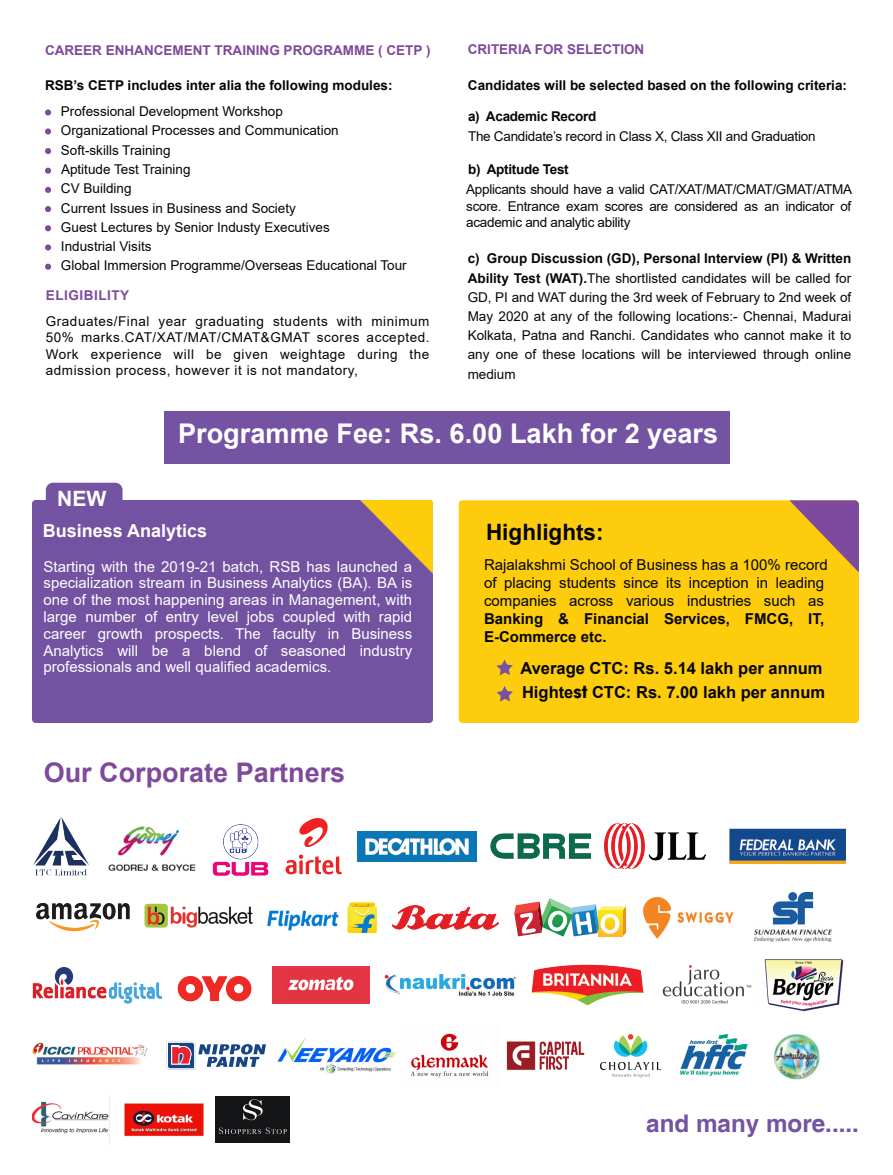
<style>
.page{position:relative;width:893px;height:1175px;background:#fff}
.page>*{position:absolute;margin:0;border:0;box-sizing:border-box;transform-origin:0 0}
.t1{font:700 27.15px "Arial";color:#fff}
.t2{font:700 27px "Arial";color:#7f499c}
.t3{font:700 24.15px "Helvetica";color:#7453a2}
.t4{font:700 22.5px "Arial";color:#050504}
.t5{font:700 21.15px "Arial";color:#fff}
.t6{font:700 18px "Arial";color:#fff}
.t7{font:700 16.5px/24.5px "Arial";color:#050504}
.t8{font:15px/16.8px "Arial";color:#fff;text-align:justify}
.t9{font:15px/18px "Arial";color:#050504}
.t10{font:700 15px/18px "Arial";color:#050504}
.t11{font:13.5px/19.2px "Arial";letter-spacing:-.02em;color:#070806;text-align:justify}
.t12{font:13.5px/19.2px "Arial";color:#050504}
.t13{font:700 13.5px "Arial";color:#050504}
.t14{font:700 13.5px "Arial";color:#7f499c}
.t15{font:700 13.5px "Arial";letter-spacing:-.02em;color:#070806}
.t16{font:700 13.5px "Arial";color:#7e4a9d}
.t17{font:700 13.5px "Arial";letter-spacing:.04em;color:#7e4a9d}
.s1{font-weight:700}
.s2{font-family:"Avant Garde"}
</style>
<div class="page">
<svg style="left:45px;top:109px;width:6px;height:6px"></svg>
<svg style="left:45px;top:128px;width:6px;height:6px"></svg>
<svg style="left:45px;top:148px;width:6px;height:6px"></svg>
<svg style="left:45px;top:168px;width:6px;height:6px"></svg>
<svg style="left:45px;top:187px;width:6px;height:6px"></svg>
<svg style="left:45px;top:206px;width:6px;height:6px"></svg>
<svg style="left:45px;top:225px;width:6px;height:6px"></svg>
<svg style="left:45px;top:244px;width:6px;height:6px"></svg>
<div style="left:45px;top:263px;width:6px;height:7px;background:#7f499c;border-radius:50%"></div>
<div style="left:32px;top:500px;width:400px;height:223px;background:#7352a1"></div>
<img style="left:361px;top:500px;width:71px;height:74px">
<div style="left:458px;top:500px;width:400px;height:223px;background:#fdcc0c;border-radius:3px"></div>
<svg style="left:789px;top:500px;width:69px;height:72px"></svg>
<svg style="left:496px;top:659px;width:17px;height:16px"></svg>
<svg style="left:496px;top:686px;width:17px;height:15px"></svg>
<div style="left:46px;top:482px;width:76px;height:27px;background:#7453a2;border-radius:7px"></div>
<div style="left:163px;top:411px;width:566px;height:52px;background:#7453a2"></div>
<img style="left:773px;top:1034px;width:47px;height:46px">
<div style="left:272px;top:966px;width:97px;height:37px;background:#e33544"></div>
<img style="left:288px;top:976px;width:66px;height:15px">
<img style="left:267px;top:902px;width:110px;height:31px">
<svg style="left:514px;top:898px;width:112px;height:38px"></svg>
<img style="left:531px;top:964px;width:112px;height:41px">
<img style="left:33px;top:967px;width:128px;height:36px">
<img style="left:764px;top:959px;width:80px;height:52px">
<img style="left:506px;top:1041px;width:79px;height:29px">
<img style="left:600px;top:1034px;width:62px;height:44px">
<img style="left:410px;top:1033px;width:79px;height:45px">
<img style="left:385px;top:974px;width:131px;height:22px">
<img style="left:754px;top:892px;width:77px;height:49px">
<img style="left:642px;top:897px;width:92px;height:41px">
<img style="left:277px;top:1037px;width:119px;height:37px">
<img style="left:33px;top:817px;width:56px;height:58px">
<img style="left:108px;top:826px;width:88px;height:45px">
<svg style="left:299px;top:818px;width:29px;height:29px"></svg>
<svg style="left:285px;top:854px;width:56px;height:20px"></svg>
<svg style="left:166px;top:1041px;width:100px;height:28px"></svg>
<img style="left:393px;top:905px;width:105px;height:24px">
<img style="left:680px;top:1034px;width:68px;height:42px">
<img style="left:212px;top:824px;width:57px;height:52px">
<img style="left:662px;top:965px;width:90px;height:39px">
<img style="left:177px;top:976px;width:75px;height:26px">
<img style="left:36px;top:902px;width:94px;height:30px">
<img style="left:33px;top:1042px;width:115px;height:23px">
<img style="left:144px;top:903px;width:109px;height:25px">
<img style="left:124px;top:1103px;width:80px;height:34px">
<img style="left:216px;top:1096px;width:73px;height:46px">
<img style="left:33px;top:1101px;width:76px;height:33px">
<img style="left:729px;top:828px;width:116px;height:35px">
<img style="left:604px;top:823px;width:101px;height:45px">
<img style="left:490px;top:833px;width:100px;height:25px">
<img style="left:357px;top:831px;width:120px;height:30px">
<p class="t14" style="left:45px;top:41px;width:387px">CAREER ENHANCEMENT TRAINING PROGRAMME ( CETP )</p>
<p class="t13" style="left:45px;top:75px;width:349px">RSB’s CETP includes inter alia the following modules:</p>
<p class="t12" style="left:61px;top:102px;width:279px;line-height:18.5px">Professional Development Workshop<br>Organizational Processes and Communication</p>
<p class="t12" style="left:61px;top:140px;width:347px">Soft-skills Training<br>Aptitude Test Training<br>CV Building<br>Current Issues in Business and Society<br>Guest Lectures by Senior Industy Executives<br>Industrial Visits<br>Global Immersion Programme/Overseas Educational Tour</p>
<p class="t17" style="left:46px;top:285px;width:85px">ELIGIBILITY</p>
<p class="t12" style="left:46px;top:313px;width:385px;line-height:16.2px;text-align:justify">Graduates/Final year graduating students with minimum 50% marks.CAT/XAT/MAT/CMAT&amp;GMAT scores accepted.<br>Work experience will be given weightage during the admission process, however it is not mandatory,</p>
<p class="t16" style="left:467px;top:40px;width:178px">CRITERIA FOR SELECTION</p>
<p class="t13" style="left:468px;top:75px;width:380px">Candidates will be selected based on the following criteria:</p>
<p class="t15" style="left:468px;top:107px;width:130px">a) Academic Record</p>
<p class="t11" style="left:468px;top:127px;width:349px">The Candidate’s record in Class X, Class XII and Graduation</p>
<p class="t15" style="left:468px;top:160px;width:102px">b) Aptitude Test</p>
<p class="t11" style="left:466px;top:181px;width:387px;line-height:16.2px">Applicants should have a valid CAT/XAT/MAT/CMAT/GMAT/ATMA score. Entrance exam scores are considered as an indicator of academic and analytic ability</p>
<p class="t11" style="left:467px;top:249px;width:385px"><span class="s1">c) Group Discussion (GD), Personal Interview (PI) &amp; Written Ability Test (WAT).</span>The shortlisted candidates will be called for GD, PI and WAT during the 3rd week of February to 2nd week of May 2020 at any of the following locations:- Chennai, Madurai Kolkata, Patna and Ranchi. Candidates who cannot make it to any one of these locations will be interviewed through online medium</p>
<h3 class="t5" style="left:57px;top:483px;width:51px">NEW</h3>
<h1 class="t1" style="left:178px;top:414px;width:541px">Programme Fee: Rs. 6.00 Lakh for 2 years</h1>
<h3 class="t6" style="left:43px;top:518px;width:166px">Business Analytics</h3>
<p class="t8" style="left:44px;top:557px;width:370px">Starting with the 2019-21 batch, RSB has launched a specialization stream in Business Analytics (BA). BA is one of the most happening areas in Management, with large number of entry level jobs coupled with rapid career growth prospects. The faculty in Business Analytics will be a blend of seasoned industry professionals and well qualified academics.</p>
<h2 class="t2" style="left:44px;top:753px;width:303px">Our Corporate Partners</h2>
<h3 class="t4" style="left:486px;top:516px;width:119px">Highlights:</h3>
<p class="t9" style="left:484px;top:556px;width:345px">Rajalakshmi School of Business has a 100% record of placing students since its inception in leading companies across various industries such as</p>
<p class="t10" style="left:484px;top:610px;width:341px">Banking &amp; Financial Services, FMCG, IT,<br>E-Commerce etc.</p>
<p class="t7" style="left:520px;top:656px;width:306px">Average CTC: Rs. 5.14 lakh per annum<br>Highte<span class="s2">st</span> CTC: Rs. 7.00 lakh per annum</p>
<h3 class="t3" style="left:646px;top:1108px;width:214px">and many more.....</h3>
</div>
